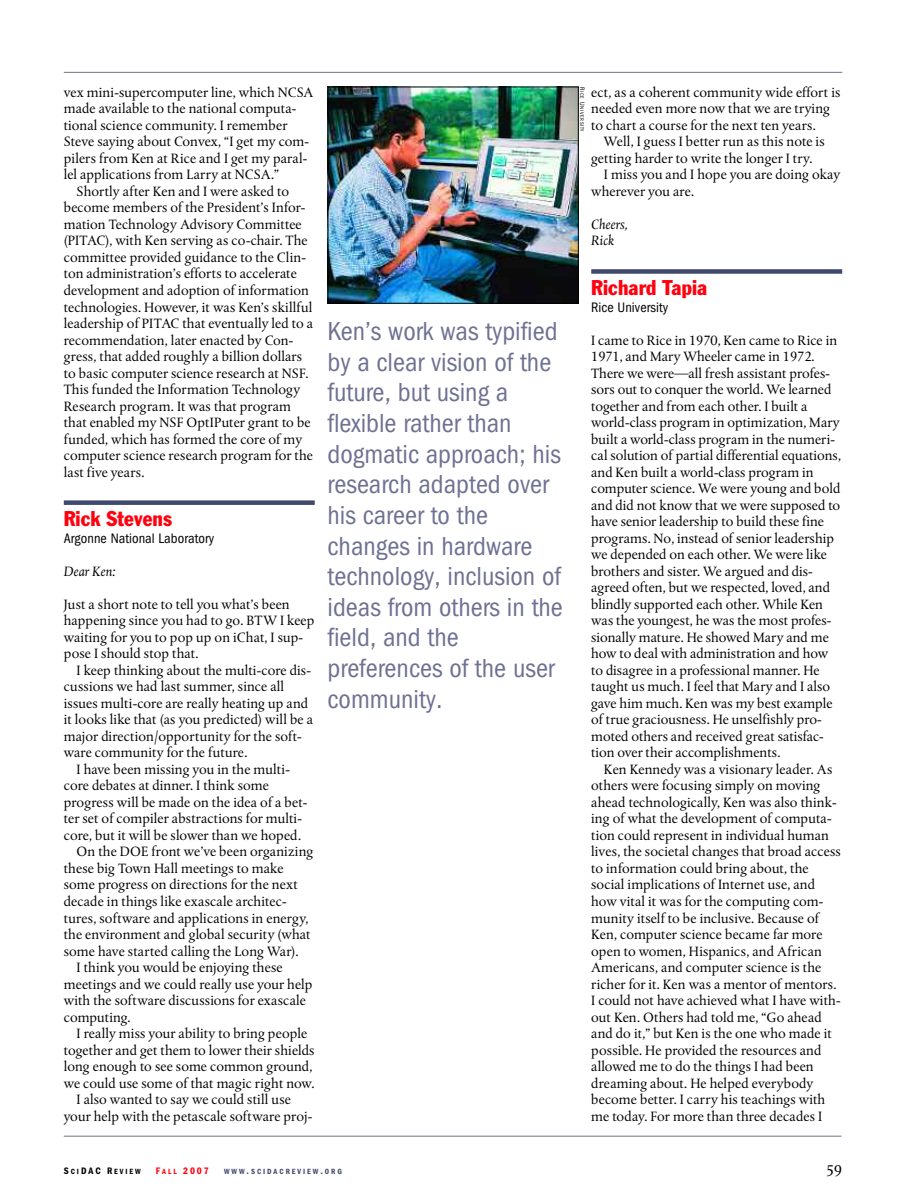
<style>
.page{position:relative;width:906px;height:1200px;background:#fff}
.page>*{position:absolute;margin:0;border:0;box-sizing:border-box;transform-origin:0 0}
.t1{font:27px/30.6px "Franklin Got Cd Io P";color:#6e7192}
.t2{font:condensed 21px "Franklin Gothic";letter-spacing:.005em;color:#ff000f}
.t3{font:16.5px "Albertina";color:#000}
.t4{font:14.25px/16.5px "Albertina";color:#000}
.t5{font:14.25px "Franklin Got Cd Io P";letter-spacing:.005em;color:#000}
.t6{font:italic 14.25px/16.5px "Albertina";letter-spacing:.01em;color:#000}
.t7{font:600 9.75px "Franklin Got Cd Io P";color:#ff000f}
.t8{font:600 7.8px "Franklin Got Cd Io P";letter-spacing:.25em;color:#3f486d}
.t9{font:600 7.8px "Franklin Got Cd Io P";letter-spacing:.25em;color:#000}
.t10{font:5.4px "Franklin Got Cd Io P";letter-spacing:.125em;color:#000}
.s1{font-size:6.75px}
.s2{font-size:9.75px}
.s3{font-size:7.8px}
</style>
<div class="page">
<hr style="left:64px;top:72px;width:778px;height:1px;background:#6e7192">
<div style="left:64px;top:500px;width:251px;height:5px;background:#3f486d"></div>
<div style="left:591px;top:269px;width:251px;height:5px;background:#3f486d"></div>
<hr style="left:64px;top:1135px;width:777px;height:1px;background:#6e7192">
<img style="left:330px;top:89px;width:246px;height:212px">
<div style="left:328px;top:87px;width:250px;height:216px;border:1px solid #000"></div>
<p class="t4" style="left:64px;top:85px;width:251px">vex mini-supercomputer line, which NCSA</p>
<p class="t4" style="left:64px;top:102px;width:234px">made available to the national computa-</p>
<p class="t4" style="left:64px;top:118px;width:225px">tional science community. I remember</p>
<p class="t4" style="left:64px;top:135px;width:247px">Steve saying about Convex, “I get my com-</p>
<p class="t4" style="left:64px;top:151px;width:245px">pilers from Ken at Rice and I get my paral-</p>
<p class="t4" style="left:64px;top:168px;width:217px">lel applications from Larry at NCSA.”</p>
<p class="t4" style="left:77px;top:184px;width:214px">Shortly after Ken and I were asked to</p>
<p class="t4" style="left:64px;top:201px;width:243px">become members of the President’s Infor-</p>
<p class="t4" style="left:64px;top:217px;width:239px">mation Technology Advisory Committee</p>
<p class="t4" style="left:64px;top:234px;width:245px">(PITAC), with Ken serving as co-chair. The</p>
<p class="t4" style="left:64px;top:250px;width:243px">committee provided guidance to the Clin-</p>
<p class="t4" style="left:64px;top:267px;width:235px">ton administration’s efforts to accelerate</p>
<p class="t4" style="left:64px;top:283px;width:247px">development and adoption of information</p>
<p class="t4" style="left:64px;top:300px;width:250px">technologies. However, it was Ken’s skillful</p>
<p class="t4" style="left:64px;top:316px;width:251px">leadership of PITAC that eventually led to a</p>
<p class="t4" style="left:64px;top:333px;width:231px">recommendation, later enacted by Con-</p>
<p class="t4" style="left:64px;top:349px;width:240px">gress, that added roughly a billion dollars</p>
<p class="t4" style="left:64px;top:366px;width:246px">to basic computer science research at NSF.</p>
<p class="t4" style="left:64px;top:382px;width:238px">This funded the Information Technology</p>
<p class="t4" style="left:64px;top:399px;width:229px">Research program. It was that program</p>
<p class="t4" style="left:64px;top:415px;width:248px">that enabled my NSF OptIPuter grant to be</p>
<p class="t4" style="left:64px;top:432px;width:240px">funded, which has formed the core of my</p>
<p class="t4" style="left:64px;top:448px;width:251px">computer science research program for the</p>
<p class="t4" style="left:64px;top:465px;width:82px">last five years.</p>
<h2 class="t2" style="left:64px;top:511px;width:110px">Rick Stevens</h2>
<p class="t5" style="left:64px;top:529px;width:152px">Argonne National Laboratory</p>
<p class="t6" style="left:64px;top:564px;width:53px">Dear Ken:</p>
<p class="t4" style="left:64px;top:597px;width:252px">Just a short note to tell you what’s been happening since you had to go. BTW I keep waiting for you to pop up on iChat, I sup&shy;pose I should stop that.</p>
<p class="t4" style="left:77px;top:663px;width:236px">I keep thinking about the multi-core dis-</p>
<p class="t4" style="left:64px;top:679px;width:222px">cussions we had last summer, since all</p>
<p class="t4" style="left:64px;top:696px;width:246px">issues multi-core are really heating up and</p>
<p class="t4" style="left:64px;top:712px;width:251px">it looks like that (as you predicted) will be a</p>
<p class="t4" style="left:64px;top:729px;width:239px">major direction/opportunity for the soft-</p>
<p class="t4" style="left:64px;top:745px;width:185px">ware community for the future.</p>
<p class="t4" style="left:77px;top:762px;width:215px">I have been missing you in the multi-</p>
<p class="t4" style="left:64px;top:778px;width:207px">core debates at dinner. I think some</p>
<p class="t4" style="left:64px;top:795px;width:245px">progress will be made on the idea of a bet-</p>
<p class="t4" style="left:64px;top:811px;width:240px">ter set of compiler abstractions for multi-</p>
<p class="t4" style="left:64px;top:828px;width:239px">core, but it will be slower than we hoped.</p>
<p class="t4" style="left:77px;top:844px;width:238px">On the DOE front we’ve been organizing</p>
<p class="t4" style="left:64px;top:861px;width:221px">these big Town Hall meetings to make</p>
<p class="t4" style="left:64px;top:877px;width:235px">some progress on directions for the next</p>
<p class="t4" style="left:64px;top:894px;width:224px">decade in things like exascale architec-</p>
<p class="t4" style="left:64px;top:910px;width:246px">tures, software and applications in energy,</p>
<p class="t4" style="left:64px;top:927px;width:248px">the environment and global security (what</p>
<p class="t4" style="left:64px;top:943px;width:236px">some have started calling the Long War).</p>
<p class="t4" style="left:77px;top:960px;width:208px">I think you would be enjoying these</p>
<p class="t4" style="left:64px;top:976px;width:250px">meetings and we could really use your help</p>
<p class="t4" style="left:64px;top:993px;width:244px">with the software discussions for exascale</p>
<p class="t4" style="left:64px;top:1009px;width:68px">computing.</p>
<p class="t4" style="left:77px;top:1026px;width:232px">I really miss your ability to bring people</p>
<p class="t4" style="left:64px;top:1042px;width:252px">together and get them to lower their shields</p>
<p class="t4" style="left:64px;top:1059px;width:250px">long enough to see some common ground,</p>
<p class="t4" style="left:64px;top:1075px;width:252px">we could use some of that magic right now.</p>
<p class="t4" style="left:77px;top:1092px;width:216px">I also wanted to say we could still use</p>
<p class="t4" style="left:64px;top:1108px;width:250px">your help with the petascale software proj-</p>
<p class="t1" style="left:327px;top:315px;width:237px">Ken’s work was typified by a clear vision of the future, but using a flexible rather than dogmatic approach; his research adapted over his career to the changes in hardware technology, inclusion of ideas from others in the field, and the preferences of the user community.</p>
<p class="t4" style="left:591px;top:85px;width:251px">ect, as a coherent community wide effort is needed even more now that we are trying to chart a course for the next ten years.</p>
<p class="t4" style="left:604px;top:135px;width:222px">Well, I guess I better run as this note is</p>
<p class="t4" style="left:591px;top:151px;width:223px">getting harder to write the longer I try.</p>
<p class="t4" style="left:604px;top:168px;width:238px">I miss you and I hope you are doing okay</p>
<p class="t4" style="left:591px;top:184px;width:105px">wherever you are.</p>
<p class="t6" style="left:591px;top:217px;width:38px">Cheers,<br>Rick</p>
<h2 class="t2" style="left:591px;top:280px;width:118px">Richard Tapia</h2>
<p class="t5" style="left:591px;top:298px;width:78px">Rice University</p>
<p class="t4" style="left:591px;top:333px;width:251px">I came to Rice in 1970, Ken came to Rice in 1971, and Mary Wheeler came in 1972.<br>There we were—all fresh assistant profes&shy;sors out to conquer the world. We learned together and from each other. I built a world-class program in optimization, Mary built a world-class program in the numeri&shy;cal solution of partial differential equations, and Ken built a world-class program in computer science. We were young and bold and did not know that we were supposed to have senior leadership to build these fine programs. No, instead of senior leadership we depended on each other. We were like brothers and sister. We argued and dis&shy;agreed often, but we respected, loved, and blindly supported each other. While Ken was the youngest, he was the most profes&shy;sionally mature. He showed Mary and me how to deal with administration and how to disagree in a professional manner. He taught us much. I feel that Mary and I also gave him much. Ken was my best example of true graciousness. He unselfishly pro&shy;moted others and received great satisfac&shy;tion over their accomplishments.</p>
<p class="t4" style="left:591px;top:762px;width:251px;text-indent:13px">Ken Kennedy was a visionary leader. As others were focusing simply on moving ahead technologically, Ken was also think&shy;ing of what the development of computa&shy;tion could represent in individual human lives, the societal changes that broad access to information could bring about, the social implications of Internet use, and how vital it was for the computing com&shy;munity itself to be inclusive. Because of Ken, computer science became far more open to women, Hispanics, and African Americans, and computer science is the richer for it. Ken was a mentor of mentors.<br>I could not have achieved what I have with&shy;out Ken. Others had told me, “Go ahead and do it,” but Ken is the one who made it possible. He provided the resources and allowed me to do the things I had been dreaming about. He helped everybody become better. I carry his teachings with me today. For more than three decades I</p>
<p class="t10" style="left:585px;top:87px;width:46px;rotate:90deg"><span class="s1">R</span>ICE <span class="s1">U</span>NIVERSITY</p>
<p class="t9" style="left:64px;top:1166px;width:79px"><span class="s2">S</span>CI<span class="s2">DAC R</span>EVIEW</p>
<p class="t7" style="left:156px;top:1164px;width:54px">F<span class="s3">ALL</span> 2007</p>
<p class="t8" style="left:224px;top:1166px;width:119px">WWW<span class="s2">.</span>SCIDACREVIEW<span class="s2">.</span>ORG</p>
<p class="t3" style="left:825px;top:1163px;width:18px">59</p>
</div>
